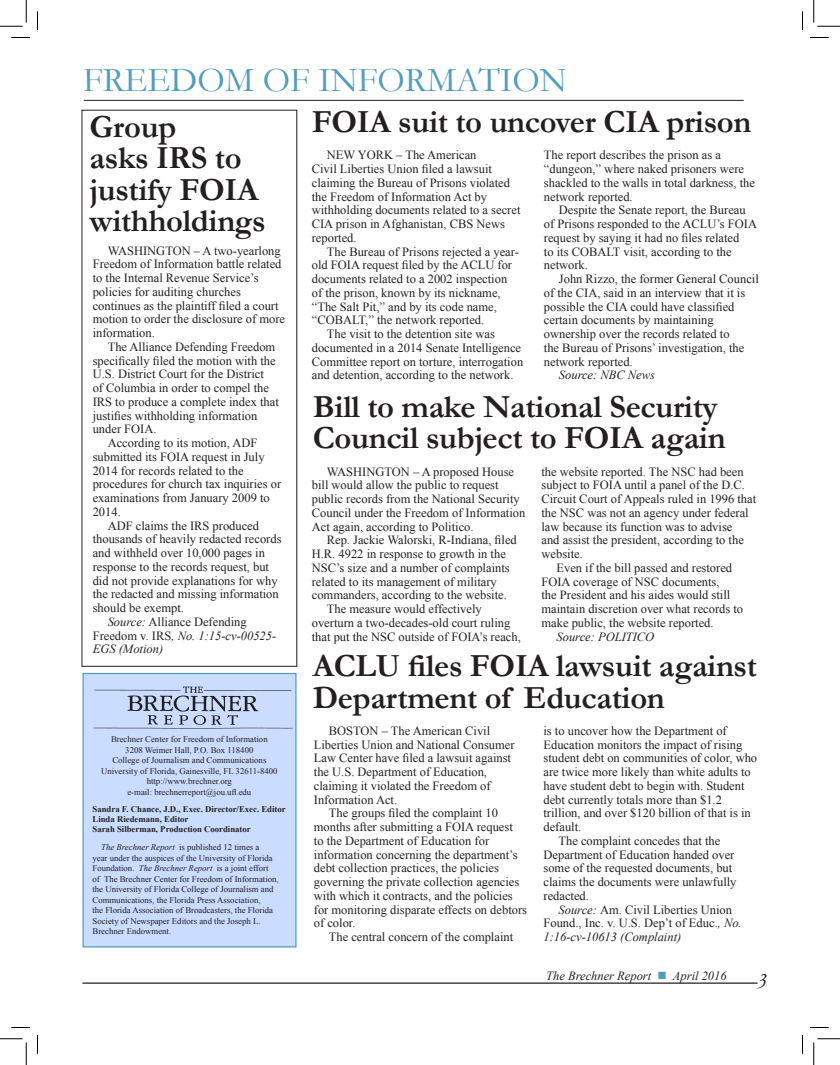
<style>
.page{position:relative;width:840px;height:1065px;background:#fff}
.page>*{position:absolute;margin:0;border:0;box-sizing:border-box;transform-origin:0 0}
.t1{font:35px "Garamond";color:#529cbe}
.Headline_28{font:700 32.5px/31.2px "Garamond";letter-spacing:-.01em;color:#231f20}
.t2{font:italic 22.5px "Garamond";color:#231f20}
.t3{font:12.5px/13.8px "Times New Roman";color:#231f20}
.t4{font:italic 12.5px/13.8px "Times New Roman";color:#231f20}
.t5{font:8.75px/10.5px "Times New Roman";color:#231f20}
.t6{font:700 8.75px "Times New Roman";color:#231f20}
.s1{font-style:normal}
.s2{font-style:italic}
.s3{color:#529cbe}
</style>
<div class="page">
<hr style="left:82px;top:982px;width:676px;height:2px;background:#231f20">
<div style="left:82px;top:673px;width:215px;height:275px;background:#cadcff;border:1px solid #529cbe"></div>
<img style="left:94px;top:687px;width:198px;height:41px">
<hr style="left:84px;top:100px;width:660px;height:1px;background:#231f20">
<svg style="left:11px;top:37px;width:19px;height:1px"></svg>
<svg style="left:810px;top:37px;width:19px;height:1px"></svg>
<svg style="left:11px;top:1027px;width:19px;height:1px"></svg>
<svg style="left:810px;top:1027px;width:19px;height:1px"></svg>
<svg style="left:37px;top:11px;width:1px;height:19px"></svg>
<svg style="left:37px;top:1035px;width:1px;height:19px"></svg>
<svg style="left:802px;top:11px;width:1px;height:19px"></svg>
<svg style="left:802px;top:1035px;width:1px;height:19px"></svg>
<svg style="left:0;top:0;width:27px;height:27px"></svg>
<svg style="left:0;top:1039px;width:27px;height:26px"></svg>
<svg style="left:814px;top:0;width:26px;height:27px"></svg>
<svg style="left:814px;top:1039px;width:26px;height:26px"></svg>
<p class="t1" style="left:83px;top:57px;width:485px">FREEDOM OF INFORMATION</p>
<p class="Headline_28" style="left:90px;top:111px;width:178px">Group<br>asks IRS to justify FOIA withholdings</p>
<p class="t3" style="left:93px;top:243px;width:194px;text-indent:15px">WASHINGTON – A two-yearlong<br>Freedom of Information battle related to the Internal Revenue Service’s policies for auditing churches continues as the plaintiff filed a court motion to order the disclosure of more information.</p>
<p class="t3" style="left:93px;top:339px;width:188px;text-indent:15px">The Alliance Defending Freedom specifically filed the motion with the<br>U.S. District Court for the District<br>of Columbia in order to compel the<br>IRS to produce a complete index that justifies withholding information under FOIA.</p>
<p class="t3" style="left:93px;top:436px;width:190px;text-indent:15px">According to its motion, ADF submitted its FOIA request in July<br>2014 for records related to the procedures for church tax inquiries or examinations from January 2009 to<br>2014.</p>
<p class="t3" style="left:93px;top:518px;width:190px;text-indent:15px">ADF claims the IRS produced thousands of heavily redacted records and withheld over 10,000 pages in response to the records request, but did not provide explanations for why the redacted and missing information should be exempt.</p>
<p class="t4" style="left:93px;top:615px;width:185px;text-indent:15px">Source: <span class="s1">Alliance Defending<br>Freedom v. IRS</span>, No. 1:15-cv-00525-<br>EGS (Motion)</p>
<p class="t5" style="left:111px;top:734px;width:158px">Brechner Center for Freedom of Information</p>
<p class="t5" style="left:125px;top:744px;width:130px">3208 Weimer Hall, P.O. Box 118400</p>
<p class="t5" style="left:112px;top:755px;width:156px">College of Journalism and Communications</p>
<p class="t5" style="left:101px;top:765px;width:178px">University of Florida, Gainesville, FL 32611-8400</p>
<p class="t5" style="left:147px;top:776px;width:87px">http://www.brechner.org</p>
<p class="t5" style="left:127px;top:786px;width:125px">e-mail: brechnerreport@jou.ufl.edu</p>
<p class="t6" style="left:92px;top:803px;width:195px">Sandra F. Chance, J.D., Exec. Director/Exec. Editor</p>
<p class="t6" style="left:92px;top:813px;width:98px">Linda Riedemann, Editor</p>
<p class="t6" style="left:92px;top:823px;width:160px">Sarah Silberman, Production Coordinator</p>
<p class="t5" style="left:92px;top:842px;width:188px;text-indent:9px"><span class="s2">The Brechner Report</span> is published 12 times a<br>year under the auspices of the University of Florida Foundation. <span class="s2">The Brechner Report</span> is a joint effort<br>of The Brechner Center for Freedom of Information, the University of Florida College of Journalism and Communications, the Florida Press Association,<br>the Florida Association of Broadcasters, the Florida Society of Newspaper Editors and the Joseph L.<br>Brechner Endowment.</p>
<p class="Headline_28" style="left:312px;top:106px;width:441px">FOIA suit to uncover CIA prison</p>
<p class="t3" style="left:312px;top:148px;width:210px;text-indent:15px">NEW YORK – The American<br>Civil Liberties Union filed a lawsuit claiming the Bureau of Prisons violated the Freedom of Information Act by withholding documents related to a secret<br>CIA prison in Afghanistan, CBS News reported.</p>
<p class="t3" style="left:312px;top:244px;width:209px;text-indent:15px">The Bureau of Prisons rejected a year&shy;old FOIA request filed by the ACLU for documents related to a 2002 inspection of the prison, known by its nickname, “The Salt Pit,” and by its code name, “COBALT,” the network reported.</p>
<p class="t3" style="left:312px;top:327px;width:213px;text-indent:15px">The visit to the detention site was documented in a 2014 Senate Intelligence Committee report on torture, interrogation and detention, according to the network.</p>
<p class="t3" style="left:544px;top:148px;width:213px">The report describes the prison as a “dungeon,” where naked prisoners were shackled to the walls in total darkness, the network reported.</p>
<p class="t3" style="left:544px;top:203px;width:215px;text-indent:15px">Despite the Senate report, the Bureau of Prisons responded to the ACLU’s FOIA request by saying it had no files related<br>to its COBALT visit, according to the network.</p>
<p class="t3" style="left:544px;top:272px;width:216px;text-indent:15px">John Rizzo, the former General Council of the CIA, said in an interview that it is possible the CIA could have classified certain documents by maintaining ownership over the records related to<br>the Bureau of Prisons’ investigation, the network reported.</p>
<p class="t4" style="left:559px;top:368px;width:98px">Source: NBC News</p>
<p class="Headline_28" style="left:313px;top:391px;width:414px">Bill to make National Security<br>Council subject to FOIA again</p>
<p class="t3" style="left:312px;top:464px;width:215px;text-indent:15px">WASHINGTON – A proposed House bill would allow the public to request public records from the National Security Council under the Freedom of Information Act again, according to Politico.</p>
<p class="t3" style="left:312px;top:533px;width:207px;text-indent:15px">Rep. Jackie Walorski, R-Indiana, filed H.R. 4922 in response to growth in the NSC’s size and a number of complaints related to its management of military commanders, according to the website.</p>
<p class="t3" style="left:312px;top:602px;width:211px;text-indent:15px">The measure would effectively overturn a two-decades-old court ruling that put the NSC outside of FOIA’s reach,</p>
<p class="t3" style="left:542px;top:464px;width:216px">the website reported. The NSC had been subject to FOIA until a panel of the D.C.<br>Circuit Court of Appeals ruled in 1996 that the NSC was not an agency under federal law because its function was to advise<br>and assist the president, according to the website.</p>
<p class="t3" style="left:542px;top:561px;width:203px;text-indent:15px">Even if the bill passed and restored FOIA coverage of NSC documents,<br>the President and his aides would still maintain discretion over what records to make public, the website reported.</p>
<p class="t4" style="left:557px;top:629px;width:99px">Source: POLITICO</p>
<p class="Headline_28" style="left:313px;top:651px;width:446px">ACLU files FOIA lawsuit against<br>Department of Education</p>
<p class="t3" style="left:314px;top:723px;width:202px;text-indent:15px">BOSTON – The American Civil<br>Liberties Union and National Consumer<br>Law Center have filed a lawsuit against the U.S. Department of Education, claiming it violated the Freedom of<br>Information Act.</p>
<p class="t3" style="left:314px;top:806px;width:215px;text-indent:15px">The groups filed the complaint 10 months after submitting a FOIA request<br>to the Department of Education for information concerning the department’s debt collection practices, the policies governing the private collection agencies with which it contracts, and the policies for monitoring disparate effects on debtors of color.</p>
<p class="t3" style="left:329px;top:930px;width:186px">The central concern of the complaint</p>
<p class="t3" style="left:544px;top:723px;width:215px">is to uncover how the Department of Education monitors the impact of rising student debt on communities of color, who are twice more likely than white adults to have student debt to begin with. Student debt currently totals more than $1.2 trillion, and over $120 billion of that is in default.</p>
<p class="t3" style="left:544px;top:833px;width:195px;text-indent:15px">The complaint concedes that the<br>Department of Education handed over some of the requested documents, but claims the documents were unlawfully redacted.</p>
<p class="t3" style="left:544px;top:902px;width:200px;text-indent:15px"><span class="s2">Source:</span> Am. Civil Liberties Union<br>Found., Inc. v. U.S. Dep’t of Educ.<span class="s2">, No.<br>1:16-cv-10613 (Complaint)</span></p>
<p class="t4" style="left:546px;top:968px;width:182px">The Brechner Report <span class="s3">■</span> April 2016</p>
<p class="t2" style="left:757px;top:966px;width:12px">3</p>
</div>
